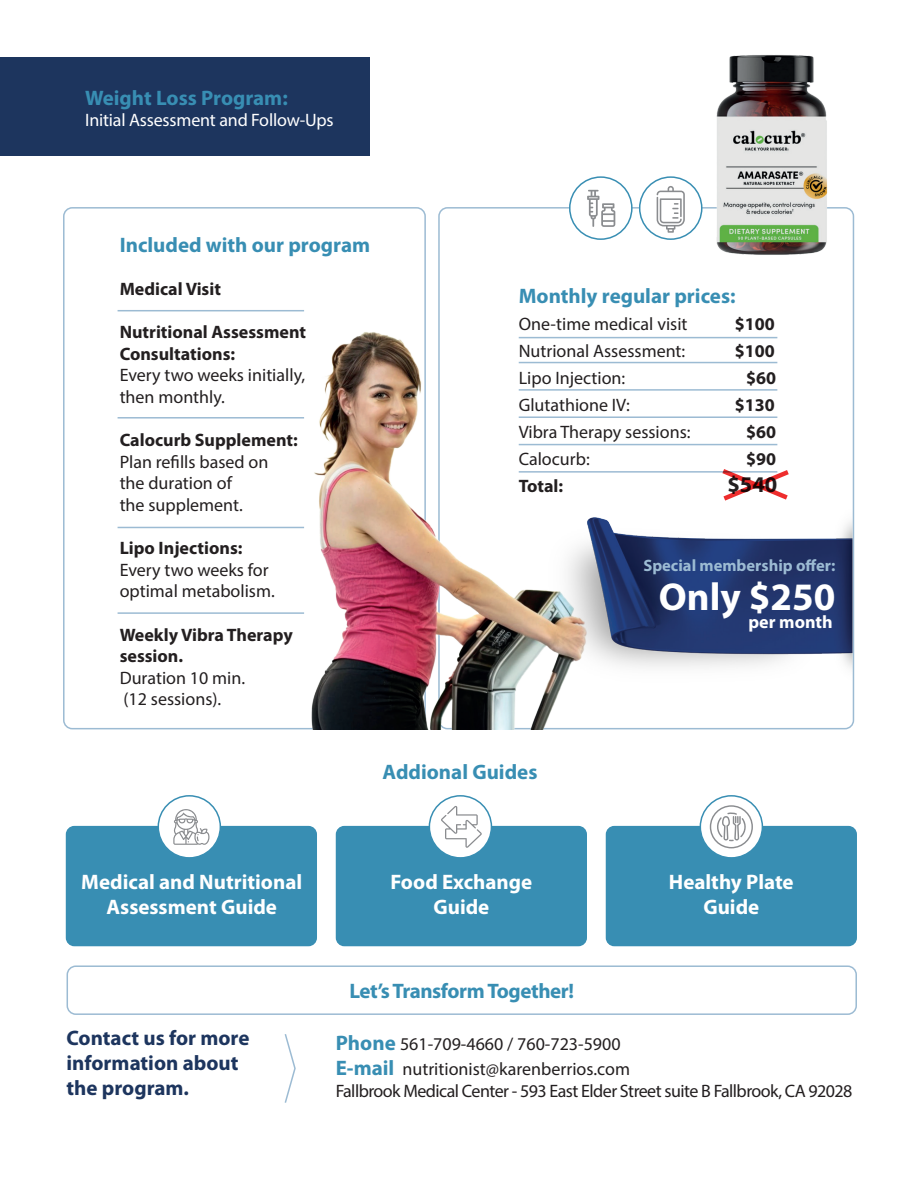
<style>
.page{position:relative;width:918px;height:1188px;background:#fff}
.page>*{position:absolute;margin:0;border:0;box-sizing:border-box;transform-origin:0 0}
.t1{font:700 39px "Myriad Pro";color:#fff}
.t2{font:700 22.5px "Myriad Pro";color:#231f20}
.t3{font:700 21px "Myriad Pro";color:#388eb3}
.t4{font:700 21px/25.2px "Myriad Pro";color:#fff;text-align:center}
.t5{font:700 21px/25.2px "Myriad Pro";color:#1d355e}
.t6{font:700 21px "Myriad Pro";letter-spacing:-.02em;color:#388eb3}
.t7{font:18px/21.6px "Myriad Pro";color:#231f20}
.t8{font:700 18px/21.6px "Myriad Pro";color:#231f20}
.t9{font:18px "Myriad Pro";letter-spacing:-.03em;color:#231f20}
.t10{font:18px "Myriad Pro";letter-spacing:-.01em;color:#fff}
.t11{font:700 18px "Myriad Pro";color:#fff}
.t12{font:700 16.5px "Myriad Pro";color:#9cbbd3}
.s1{font-weight:700;font-size:21px;color:#388eb3}
</style>
<div class="page">
<hr style="left:519px;top:362px;width:258px;height:1px;background:#9cbbd3">
<hr style="left:118px;top:417px;width:186px;height:2px;background:#9cbbd3">
<hr style="left:118px;top:310px;width:186px;height:1px;background:#9cbbd3">
<hr style="left:118px;top:527px;width:186px;height:1px;background:#9cbbd3">
<hr style="left:118px;top:612px;width:186px;height:2px;background:#9cbbd3">
<hr style="left:519px;top:337px;width:258px;height:1px;background:#9cbbd3">
<hr style="left:519px;top:389px;width:258px;height:2px;background:#9cbbd3">
<hr style="left:519px;top:416px;width:258px;height:2px;background:#9cbbd3">
<hr style="left:519px;top:444px;width:258px;height:1px;background:#9cbbd3">
<hr style="left:519px;top:471px;width:258px;height:2px;background:#9cbbd3">
<div style="left:0;top:57px;width:370px;height:99px;background:#1d355e"></div>
<img style="left:285px;top:331px;width:347px;height:398px">
<img style="left:531px;top:506px;width:324px;height:207px">
<div style="left:66px;top:826px;width:251px;height:120px;background:#388eb3;border-radius:9px"></div>
<div style="left:67px;top:965px;width:790px;height:50px;border:2px solid #9cbbd3;border-radius:9px"></div>
<div style="left:336px;top:826px;width:251px;height:120px;background:#388eb3;border-radius:9px"></div>
<div style="left:606px;top:826px;width:251px;height:120px;background:#388eb3;border-radius:9px"></div>
<div style="left:158px;top:796px;width:62px;height:62px;background:#fff;border-radius:50%"></div>
<div style="left:158px;top:795px;width:63px;height:64px;border:2px solid #388eb3;border-radius:50%"></div>
<div style="left:700px;top:796px;width:62px;height:62px;background:#fff;border-radius:50%"></div>
<div style="left:700px;top:795px;width:63px;height:64px;border:2px solid #388eb3;border-radius:50%"></div>
<svg style="left:710px;top:805px;width:43px;height:43px"></svg>
<svg style="left:173px;top:809px;width:36px;height:36px"></svg>
<div style="left:429px;top:796px;width:62px;height:62px;background:#fff;border-radius:50%"></div>
<div style="left:429px;top:795px;width:63px;height:64px;border:2px solid #388eb3;border-radius:50%"></div>
<svg style="left:441px;top:806px;width:41px;height:42px"></svg>
<svg style="left:284px;top:1034px;width:12px;height:69px"></svg>
<svg style="left:721px;top:469px;width:68px;height:32px"></svg>
<img style="left:707px;top:55px;width:128px;height:200px">
<div style="left:639px;top:176px;width:64px;height:64px;border:2px solid #388eb3;border-radius:50%"></div>
<div style="left:569px;top:176px;width:64px;height:64px;border:2px solid #388eb3;border-radius:50%"></div>
<svg style="left:657px;top:186px;width:28px;height:47px"></svg>
<svg style="left:587px;top:190px;width:28px;height:37px"></svg>
<p class="t3" style="left:85px;top:84px;width:204px">Weight Loss Program:</p>
<p class="t10" style="left:85px;top:109px;width:250px">Initial Assessment and Follow-Ups</p>
<p class="t3" style="left:120px;top:231px;width:252px">Included with our program</p>
<p class="t8" style="left:120px;top:277px;width:103px">Medical Visit</p>
<p class="t8" style="left:120px;top:321px;width:188px">Nutritional Assessment<br>Consultations:</p>
<p class="t7" style="left:120px;top:364px;width:187px">Every two weeks initially, then monthly.</p>
<p class="t8" style="left:120px;top:429px;width:180px">Calocurb Supplement:</p>
<p class="t7" style="left:120px;top:451px;width:150px">Plan refills based on the duration of<br>the supplement.</p>
<p class="t8" style="left:120px;top:537px;width:124px">Lipo Injections:</p>
<p class="t7" style="left:120px;top:559px;width:157px">Every two weeks for optimal metabolism.</p>
<p class="t8" style="left:120px;top:623px;width:175px">Weekly Vibra Therapy session.</p>
<p class="t7" style="left:120px;top:667px;width:127px">Duration 10 min. (12 sessions).</p>
<p class="t3" style="left:519px;top:282px;width:218px">Monthly regular prices:</p>
<p class="t7" style="left:519px;top:312px;width:170px">One-time medical visit</p>
<p class="t8" style="left:735px;top:312px;width:41px">$100</p>
<p class="t7" style="left:519px;top:339px;width:168px">Nutrional Assessment:</p>
<p class="t8" style="left:735px;top:339px;width:41px">$100</p>
<p class="t7" style="left:519px;top:366px;width:108px">Lipo Injection:</p>
<p class="t8" style="left:746px;top:366px;width:31px">$60</p>
<p class="t7" style="left:519px;top:393px;width:113px">Glutathione IV:</p>
<p class="t8" style="left:735px;top:393px;width:41px">$130</p>
<p class="t7" style="left:519px;top:420px;width:173px">Vibra Therapy sessions:</p>
<p class="t8" style="left:746px;top:420px;width:31px">$60</p>
<p class="t7" style="left:519px;top:447px;width:73px">Calocurb:</p>
<p class="t8" style="left:746px;top:447px;width:31px">$90</p>
<p class="t8" style="left:519px;top:474px;width:46px">Total:</p>
<p class="t2" style="left:727px;top:469px;width:51px">$540</p>
<p class="t12" style="left:643px;top:555px;width:193px">Special membership offer:</p>
<h1 class="t1" style="left:659px;top:572px;width:178px">Only $250</h1>
<p class="t11" style="left:749px;top:610px;width:86px">per month</p>
<p class="t3" style="left:383px;top:758px;width:156px">Addional Guides</p>
<p class="t4" style="left:81px;top:869px;width:222px">Medical and Nutritional<br>Assessment Guide</p>
<p class="t4" style="left:390px;top:869px;width:143px">Food Exchange<br>Guide</p>
<p class="t4" style="left:669px;top:869px;width:126px">Healthy Plate<br>Guide</p>
<p class="t5" style="left:67px;top:1024px;width:184px">Contact us for more information about the program.</p>
<p class="t6" style="left:349px;top:977px;width:226px">Let’s Transform Together!</p>
<p class="t7" style="left:336px;top:1031px;width:296px;line-height:25.2px"><span class="s1">Phone</span> 561-709-4660 / 760-723-5900<br><span class="s1">E-mail</span> nutritionist@karenberrios.com</p>
<p class="t9" style="left:336px;top:1080px;width:518px">Fallbrook Medical Center - 593 East Elder Street suite B Fallbrook, CA 92028</p>
</div>
